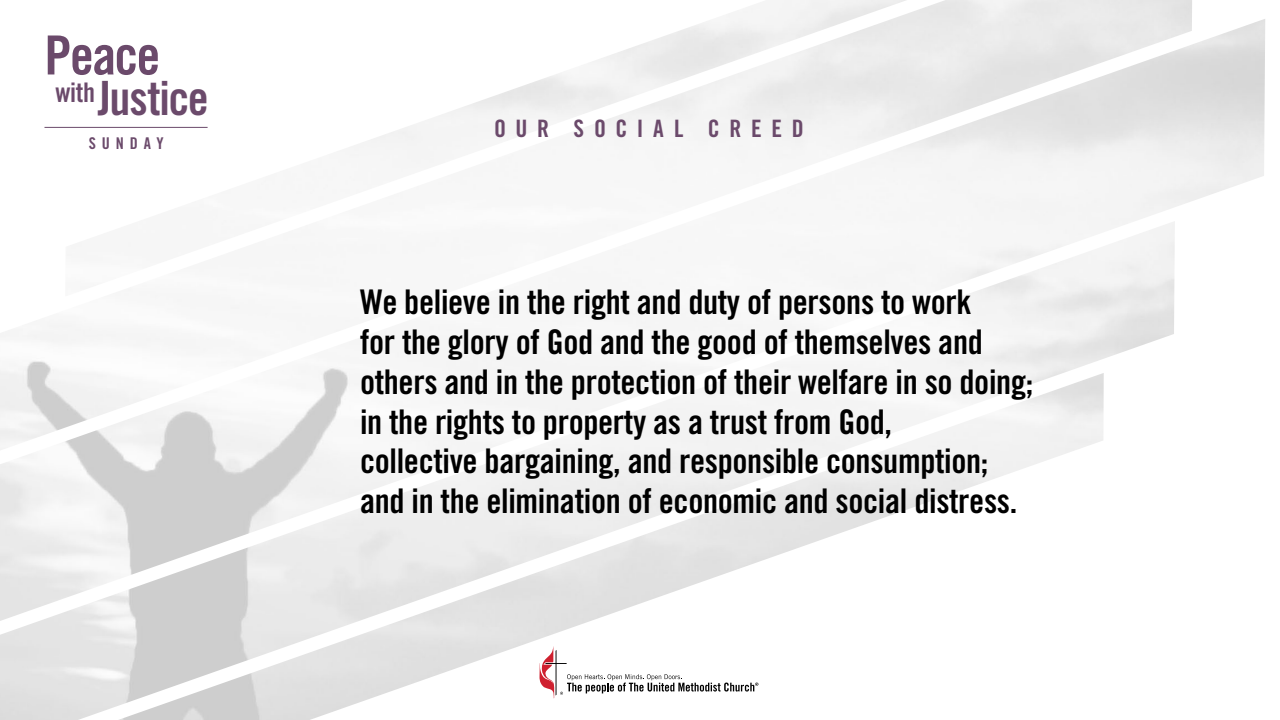
<style>
.page{position:relative;width:1280px;height:720px;background:#fff}
.page>*{position:absolute;margin:0;border:0;box-sizing:border-box;transform-origin:0 0}
.t1{font:54px "Trade Gothic LT Std Bd Cn 20";letter-spacing:-.03em;color:#6b4a6b}
.t2{font:47.2px "Trade Gothic LT Std Bd Cn 20";letter-spacing:-.025em;color:#6b4a6b}
.t3{font:34px/40px "Trade Gothic LT Std Bd Cn 20";letter-spacing:-.01em;color:#000}
.t4{font:24px "Trade Gothic LT Std Bd Cn 20";letter-spacing:.405em;color:#6b4a6b}
.t5{font:16.2px "Trade Gothic LT Std Bd Cn 20";letter-spacing:.36em;color:#6b4a6b}
</style>
<div class="page">
<img style="left:0;top:0;width:1265px;height:720px">
<hr style="left:44px;top:127px;width:164px;height:1px;background:#6b4a6b">
<svg style="left:540px;top:646px;width:218px;height:52px"></svg>
<h1 class="t1" style="left:44px;top:22px;width:117px">Peace</h1>
<h2 class="t2" style="left:55px;top:69px;width:155px"><sup>with</sup>Justice</h2>
<p class="t5" style="left:89px;top:133px;width:77px">SUNDAY</p>
<p class="t4" style="left:494px;top:113px;width:311px">OUR SOCIAL CREED</p>
<p class="t3" style="left:360px;top:281px;width:675px">We believe in the right and duty of persons to work<br>for the glory of God and the good of themselves and others and in the protection of their welfare in so doing; in the rights to property as a trust from God,<br>collective bargaining, and responsible consumption; and in the elimination of economic and social distress.</p>
</div>
